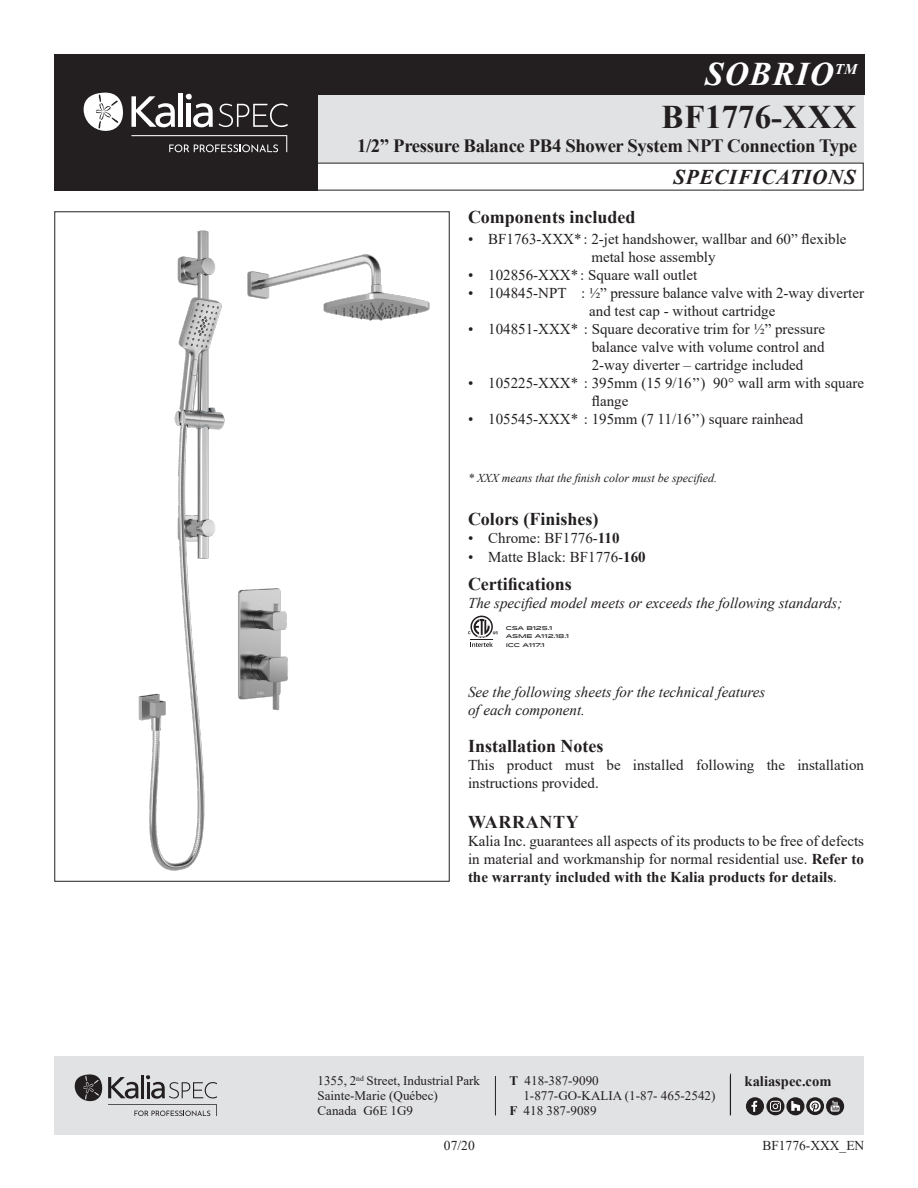
<style>
.page{position:relative;width:918px;height:1188px;background:#fff}
.page>*{position:absolute;margin:0;border:0;box-sizing:border-box;transform-origin:0 0}
.t1{font:700 33px "Times New Roman";letter-spacing:.015em;color:#231f20}
.t2{font:italic 700 33px "Times New Roman";letter-spacing:.035em;color:#fff}
.t3{font:700 33px "Times New Roman";letter-spacing:.035em;color:#fff}
.t4{font:italic 700 21px "Times New Roman";letter-spacing:.035em;color:#231f20}
.t5{font:700 18.75px "Times New Roman";letter-spacing:-.02em;color:#231f20}
.Spec-Description_Tit{font:700 18px "Times New Roman";color:#231f20}
.Spec-Description_Tit-2{font:700 18px "Times New Roman";letter-spacing:.035em;color:#231f20}
.Spec-Description_nor{font:15px/18px "Times New Roman";color:#231f20}
.Spec-Description_nor-2{font:italic 15px "Times New Roman";color:#231f20}
.Spec-Description__FR{font:15px "Times New Roman";color:#231f20}
.Spec-Description_Tit-3{font:700 14.55px "Times New Roman";color:#231f20}
.date-file{font:13.5px "Times New Roman";color:#231f20}
.Spec-Description_Tit-4{font:13.05px "Times New Roman";color:#231f20}
.Spec-Description__FR-2{font:italic 12px "Times New Roman";color:#231f20}
.t6{font:500 5.4px/8.6px "Idlewild";letter-spacing:-.025em;color:#231f20}
.s1{font-weight:700}
</style>
<div class="page">
<div style="left:240px;top:94px;width:624px;height:70px;background:#e1e2e4"></div>
<div style="left:54px;top:1056px;width:810px;height:78px;background:#e1e2e4"></div>
<hr style="left:730px;top:1074px;width:1px;height:41px;background:#231f20">
<div style="left:746px;top:1097px;width:18px;height:18px;background:#231f20;border-radius:50%"></div>
<svg style="left:751px;top:1101px;width:6px;height:11px"></svg>
<svg style="left:766px;top:1097px;width:18px;height:18px"></svg>
<svg style="left:770px;top:1101px;width:11px;height:11px"></svg>
<svg style="left:786px;top:1097px;width:19px;height:18px"></svg>
<svg style="left:791px;top:1101px;width:9px;height:10px"></svg>
<div style="left:826px;top:1097px;width:18px;height:18px;background:#231f20;border-radius:50%"></div>
<svg style="left:831px;top:1101px;width:9px;height:11px"></svg>
<svg style="left:806px;top:1097px;width:18px;height:18px"></svg>
<svg style="left:810px;top:1101px;width:11px;height:11px"></svg>
<hr style="left:495px;top:1076px;width:1px;height:39px;background:#231f20">
<svg style="left:75px;top:1074px;width:27px;height:28px"></svg>
<svg style="left:108px;top:1075px;width:109px;height:41px"></svg>
<div style="left:55px;top:54px;width:810px;height:40px;background:#231f20"></div>
<div style="left:54px;top:54px;width:263px;height:136px;background:#231f20"></div>
<svg style="left:219px;top:104px;width:69px;height:23px"></svg>
<svg style="left:83px;top:92px;width:40px;height:39px"></svg>
<hr style="left:179px;top:94px;width:4px;height:33px;background:#fff">
<svg style="left:131px;top:96px;width:44px;height:31px"></svg>
<svg style="left:186px;top:94px;width:27px;height:33px"></svg>
<svg style="left:131px;top:135px;width:156px;height:17px"></svg>
<svg style="left:468px;top:616px;width:30px;height:31px"></svg>
<img style="left:138px;top:230px;width:292px;height:641px">
<p class="t2" style="left:705px;top:51px;width:154px">SOBRIO<sup>TM</sup></p>
<p class="t3" style="left:708px;top:51px;width:150px">PB2SPEC</p>
<p class="t1" style="left:661px;top:93px;width:197px">BF1776-XXX</p>
<p class="t5" style="left:357px;top:132px;width:502px">1/2” Pressure Balance PB4 Shower System NPT Connection Type</p>
<p class="t4" style="left:673px;top:162px;width:184px">SPECIFICATIONS</p>
<p class="Spec-Description_Tit" style="left:468px;top:204px;width:169px">Components included</p>
<p class="Spec-Description_nor" style="left:468px;top:230px;width:380px;text-align:center">• BF1763-XXX* : 2-jet handshower, wallbar and 60” flexible metal hose assembly</p>
<p class="Spec-Description_nor" style="left:468px;top:266px;width:231px">• 102856-XXX* : Square wall outlet</p>
<p class="Spec-Description_nor" style="left:589px;top:284px;width:276px;text-indent:-121px">• 104845-NPT : ½” pressure balance valve with 2-way diverter and test cap - without cartridge</p>
<p class="Spec-Description_nor" style="left:592px;top:320px;width:235px;text-align:justify;text-indent:-124px">• 104851-XXX* : Square decorative trim for ½” pressure balance valve with volume control and 2-way diverter – cartridge included</p>
<p class="Spec-Description_nor" style="left:592px;top:374px;width:274px;text-indent:-124px">• 105225-XXX* : 395mm (15 9/16’’) 90° wall arm with square flange</p>
<p class="Spec-Description_nor" style="left:468px;top:410px;width:337px">• 105545-XXX* : 195mm (7 11/16’’) square rainhead</p>
<p class="Spec-Description__FR-2" style="left:468px;top:470px;width:251px">* XXX means that the finish color must be specified.</p>
<p class="Spec-Description_Tit" style="left:468px;top:506px;width:132px">Colors (Finishes)</p>
<p class="Spec-Description__FR" style="left:468px;top:528px;width:153px">• Chrome: BF1776-<span class="s1">110</span></p>
<p class="Spec-Description__FR" style="left:468px;top:546px;width:179px">• Matte Black: BF1776-<span class="s1">160</span></p>
<p class="Spec-Description_Tit" style="left:468px;top:571px;width:105px">Certifications</p>
<p class="Spec-Description_nor-2" style="left:468px;top:593px;width:376px">The specified model meets or exceeds the following standards;</p>
<p class="t6" style="left:506px;top:623px;width:65px">CSA B125.1<br>ASME A112.18.1<br>ICC A117.1</p>
<p class="Spec-Description_nor-2" style="left:468px;top:681px;width:299px">See the following sheets for the technical features</p>
<p class="Spec-Description_nor-2" style="left:468px;top:699px;width:119px">of each component.</p>
<p class="Spec-Description_Tit" style="left:468px;top:733px;width:137px">Installation Notes</p>
<p class="Spec-Description_nor" style="left:468px;top:756px;width:398px">This product must be installed following the installation instructions provided.</p>
<p class="Spec-Description_Tit-2" style="left:468px;top:809px;width:112px">WARRANTY</p>
<p class="Spec-Description_nor" style="left:468px;top:832px;width:398px;text-align:justify">Kalia Inc. guarantees all aspects of its products to be free of defects in material and workmanship for normal residential use. <span class="s1">Refer to the warranty included with the Kalia products for details</span>.</p>
<p class="Spec-Description_Tit-4" style="left:318px;top:1072px;width:164px">1355, 2<sup>nd</sup> Street, Industrial Park</p>
<p class="Spec-Description_Tit-3" style="left:745px;top:1070px;width:88px">kaliaspec.com</p>
<p class="Spec-Description_Tit-4" style="left:318px;top:1087px;width:122px">Sainte-Marie (Québec)</p>
<p class="Spec-Description_Tit-4" style="left:318px;top:1102px;width:97px">Canada G6E 1G9</p>
<p class="Spec-Description_Tit-4" style="left:510px;top:1072px;width:91px"><span class="s1">T</span> 418-387-9090</p>
<p class="Spec-Description_Tit-4" style="left:523px;top:1087px;width:194px">1-877-GO-KALIA (1-87- 465-2542)</p>
<p class="Spec-Description_Tit-4" style="left:510px;top:1102px;width:89px"><span class="s1">F</span> 418 387-9089</p>
<p class="date-file" style="left:444px;top:1136px;width:32px">07/20</p>
<p class="date-file" style="left:762px;top:1136px;width:103px">BF1776-XXX_EN</p>
</div>
